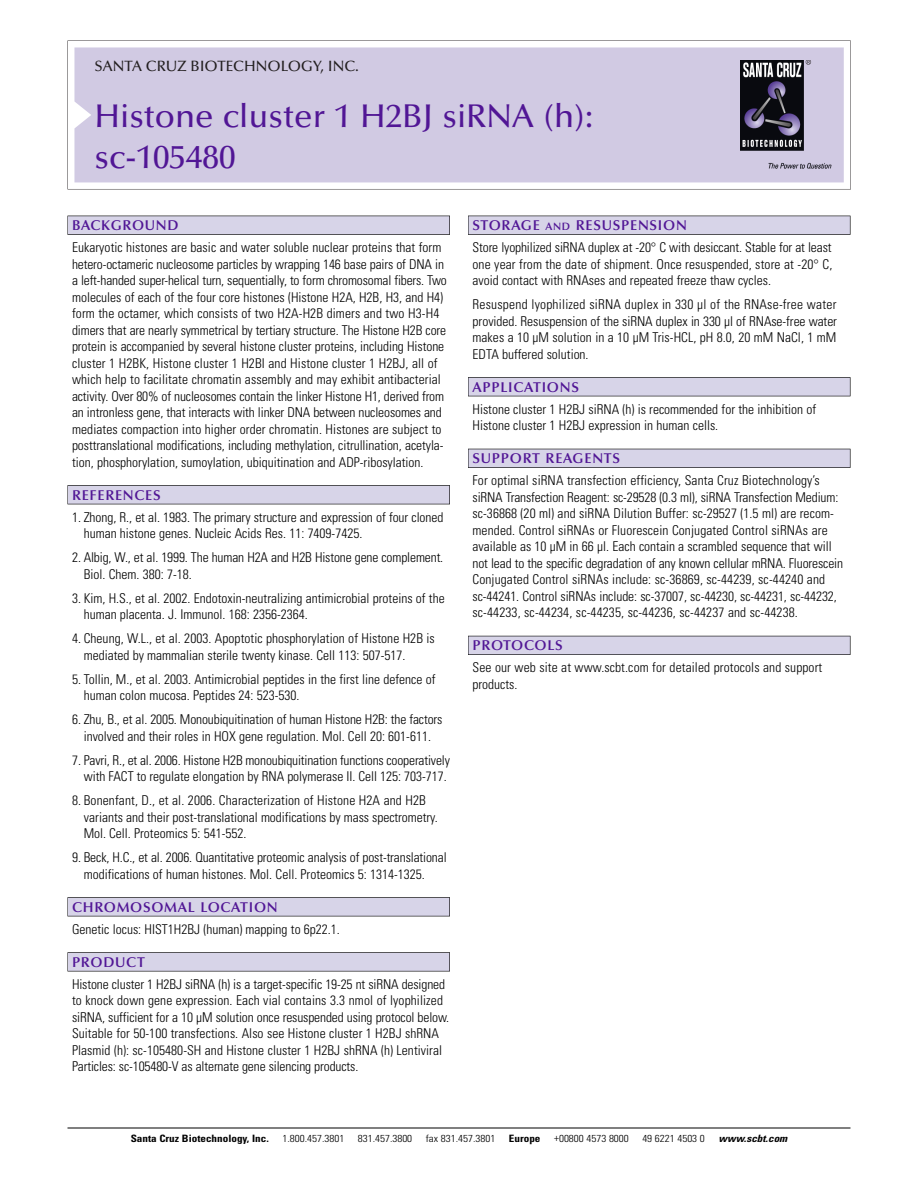
<style>
.page{position:relative;width:918px;height:1188px;background:#fff}
.page>*{position:absolute;margin:0;border:0;box-sizing:border-box;transform-origin:0 0}
.t1{font:500 33px/40.5px "Optima";color:#511695}
.t2{font:500 15px "Optima";color:#231f20}
.t3{font:600 14.25px "Optima";letter-spacing:.05em;color:#511695}
.t4{font:300 condensed 13.5px/16.5px "Univers";color:#000}
.t5{font:300 condensed 10.2px "Univers";color:#000;scale:1.1 1}
.t6{font:700 condensed 10.2px "Univers";color:#000;scale:1.1 1}
.t7{font:italic 700 condensed 10.2px "Univers";color:#000;scale:1.1 1}
.s1{font-size:10.65px}
</style>
<div class="page">
<svg style="left:68px;top:40px;width:783px;height:149px"></svg>
<div style="left:74px;top:47px;width:770px;height:135px;background:#d1cae3"></div>
<img style="left:741px;top:60px;width:90px;height:108px">
<div style="left:68px;top:216px;width:382px;height:19px;background:#535256"></div>
<div style="left:68px;top:216px;width:381px;height:18px;background:#d7d4e8"></div>
<div style="left:68px;top:485px;width:382px;height:19px;background:#515155"></div>
<div style="left:68px;top:486px;width:381px;height:18px;background:#d7d4e8"></div>
<div style="left:68px;top:897px;width:382px;height:19px;background:#545357"></div>
<div style="left:68px;top:898px;width:381px;height:18px;background:#d7d4e8"></div>
<div style="left:68px;top:952px;width:382px;height:19px;background:#575659"></div>
<div style="left:68px;top:953px;width:381px;height:18px;background:#d7d4e8"></div>
<hr style="left:68px;top:1128px;width:782px;height:1px;background:#000">
<div style="left:468px;top:216px;width:382px;height:19px;background:#535256"></div>
<div style="left:468px;top:216px;width:382px;height:18px;background:#d7d4e8"></div>
<div style="left:468px;top:377px;width:382px;height:19px;background:#515155"></div>
<div style="left:468px;top:378px;width:382px;height:18px;background:#d7d4e8"></div>
<div style="left:468px;top:449px;width:382px;height:19px;background:#515057"></div>
<div style="left:468px;top:449px;width:382px;height:18px;background:#d7d4e8"></div>
<div style="left:468px;top:636px;width:382px;height:19px;background:#535259"></div>
<div style="left:468px;top:636px;width:382px;height:18px;background:#d7d4e8"></div>
<p class="t2" style="left:94px;top:60px;width:266px">SANTA CRUZ BIOTECHNOLOGY, INC.</p>
<p class="t1" style="left:94px;top:99px;width:501px">Histone cluster 1 H2BJ siRNA (h): sc-105480</p>
<p class="t3" style="left:72px;top:219px;width:108px">BACKGROUND</p>
<p class="t4" style="left:72px;top:240px;width:376px">Eukaryotic histones are basic and water soluble nuclear proteins that form hetero-octameric nucleosome particles by wrapping 146 base pairs of DNA in a left-handed super-helical turn, sequentially, to form chromosomal fibers. Two molecules of each of the four core histones (Histone H2A, H2B, H3, and H4) form the octamer, which consists of two H2A-H2B dimers and two H3-H4 dimers that are nearly symmetrical by tertiary structure. The Histone H2B core protein is accompanied by several histone cluster proteins, including Histone cluster 1 H2BK, Histone cluster 1 H2BI and Histone cluster 1 H2BJ, all of which help to facilitate chromatin assembly and may exhibit antibacterial activity. Over 80% of nucleosomes contain the linker Histone H1, derived from an intronless gene, that interacts with linker DNA between nucleosomes and mediates compaction into higher order chromatin. Histones are subject to posttranslational modifications, including methylation, citrullination, acetyla&shy;tion, phosphorylation, sumoylation, ubiquitination and ADP-ribosylation.</p>
<p class="t3" style="left:72px;top:489px;width:90px">REFERENCES</p>
<p class="t4" style="left:84px;top:510px;width:361px;text-indent:-12px">1. Zhong, R., et al. 1983. The primary structure and expression of four cloned human histone genes. Nucleic Acids Res. 11: 7409-7425.</p>
<p class="t4" style="left:84px;top:550px;width:361px;text-indent:-12px">2. Albig, W., et al. 1999. The human H2A and H2B Histone gene complement.<br>Biol. Chem. 380: 7-18.</p>
<p class="t4" style="left:84px;top:591px;width:362px;text-indent:-12px">3. Kim, H.S., et al. 2002. Endotoxin-neutralizing antimicrobial proteins of the human placenta. J. Immunol. 168: 2356-2364.</p>
<p class="t4" style="left:84px;top:631px;width:353px;text-indent:-12px">4. Cheung, W.L., et al. 2003. Apoptotic phosphorylation of Histone H2B is mediated by mammalian sterile twenty kinase. Cell 113: 507-517.</p>
<p class="t4" style="left:84px;top:672px;width:353px;text-indent:-12px">5. Tollin, M., et al. 2003. Antimicrobial peptides in the first line defence of human colon mucosa. Peptides 24: 523-530.</p>
<p class="t4" style="left:72px;top:712px;width:372px;text-align:center">6. Zhu, B., et al. 2005. Monoubiquitination of human Histone H2B: the factors involved and their roles in HOX gene regulation. Mol. Cell 20: 601-611.</p>
<p class="t4" style="left:72px;top:753px;width:379px;text-align:right">7. Pavri, R., et al. 2006. Histone H2B monoubiquitination functions cooperatively with FACT to regulate elongation by RNA polymerase II. Cell 125: 703-717.</p>
<p class="t4" style="left:84px;top:793px;width:355px;text-indent:-12px">8. Bonenfant, D., et al. 2006. Characterization of Histone H2A and H2B variants and their post-translational modifications by mass spectrometry.<br>Mol. Cell. Proteomics 5: 541-552.</p>
<p class="t4" style="left:84px;top:850px;width:365px;text-indent:-12px">9. Beck, H.C., et al. 2006. Quantitative proteomic analysis of post-translational modifications of human histones. Mol. Cell. Proteomics 5: 1314-1325.</p>
<p class="t3" style="left:72px;top:901px;width:207px">CHROMOSOMAL LOCATION</p>
<p class="t4" style="left:72px;top:922px;width:269px">Genetic locus: HIST1H2BJ (human) mapping to 6p22.1.</p>
<p class="t3" style="left:72px;top:956px;width:74px">PRODUCT</p>
<p class="t4" style="left:72px;top:977px;width:379px">Histone cluster 1 H2BJ siRNA (h) is a target-specific 19-25 nt siRNA designed to knock down gene expression. Each vial contains 3.3 nmol of lyophilized siRNA, sufficient for a 10 µM solution once resuspended using protocol below.<br>Suitable for 50-100 transfections. Also see Histone cluster 1 H2BJ shRNA Plasmid (h): sc-105480-SH and Histone cluster 1 H2BJ shRNA (h) Lentiviral Particles: sc-105480-V as alternate gene silencing products.</p>
<p class="t3" style="left:473px;top:219px;width:216px">STORAGE <span class="s1">AND</span> RESUSPENSION</p>
<p class="t4" style="left:473px;top:240px;width:361px;text-align:justify">Store lyophilized siRNA duplex at -20° C with desiccant. Stable for at least one year from the date of shipment. Once resuspended, store at -20° C, avoid contact with RNAses and repeated freeze thaw cycles.</p>
<p class="t4" style="left:473px;top:297px;width:366px;text-align:justify">Resuspend lyophilized siRNA duplex in 330 µl of the RNAse-free water provided. Resuspension of the siRNA duplex in 330 µl of RNAse-free water makes a 10 µM solution in a 10 µM Tris-HCL, pH 8.0, 20 mM NaCl, 1 mM EDTA buffered solution.</p>
<p class="t3" style="left:473px;top:381px;width:108px">APPLICATIONS</p>
<p class="t4" style="left:473px;top:402px;width:345px">Histone cluster 1 H2BJ siRNA (h) is recommended for the inhibition of<br>Histone cluster 1 H2BJ expression in human cells.</p>
<p class="t3" style="left:473px;top:452px;width:149px">SUPPORT REAGENTS</p>
<p class="t4" style="left:473px;top:474px;width:372px">For optimal siRNA transfection efficiency, Santa Cruz Biotechnology’s siRNA Transfection Reagent: sc-29528 (0.3 ml), siRNA Transfection Medium: sc-36868 (20 ml) and siRNA Dilution Buffer: sc-29527 (1.5 ml) are recom&shy;mended. Control siRNAs or Fluorescein Conjugated Control siRNAs are available as 10 µM in 66 µl. Each contain a scrambled sequence that will not lead to the specific degradation of any known cellular mRNA. Fluorescein Conjugated Control siRNAs include: sc-36869, sc-44239, sc-44240 and sc-44241. Control siRNAs include: sc-37007, sc-44230, sc-44231, sc-44232, sc-44233, sc-44234, sc-44235, sc-44236, sc-44237 and sc-44238.</p>
<p class="t3" style="left:473px;top:639px;width:92px">PROTOCOLS</p>
<p class="t4" style="left:473px;top:661px;width:351px">See our web site at www.scbt.com for detailed protocols and support products.</p>
<p class="t6" style="left:131px;top:1135px;width:127px">Santa Cruz Biotechnology, Inc.</p>
<p class="t5" style="left:282px;top:1135px;width:58px">1.800.457.3801</p>
<p class="t5" style="left:358px;top:1135px;width:51px">831.457.3800</p>
<p class="t5" style="left:426px;top:1135px;width:65px">fax 831.457.3801</p>
<p class="t6" style="left:509px;top:1135px;width:30px">Europe</p>
<p class="t5" style="left:554px;top:1135px;width:69px">+00800 4573 8000</p>
<p class="t5" style="left:642px;top:1135px;width:58px">49 6221 4503 0</p>
<p class="t7" style="left:719px;top:1135px;width:66px">www.scbt.com</p>
</div>
